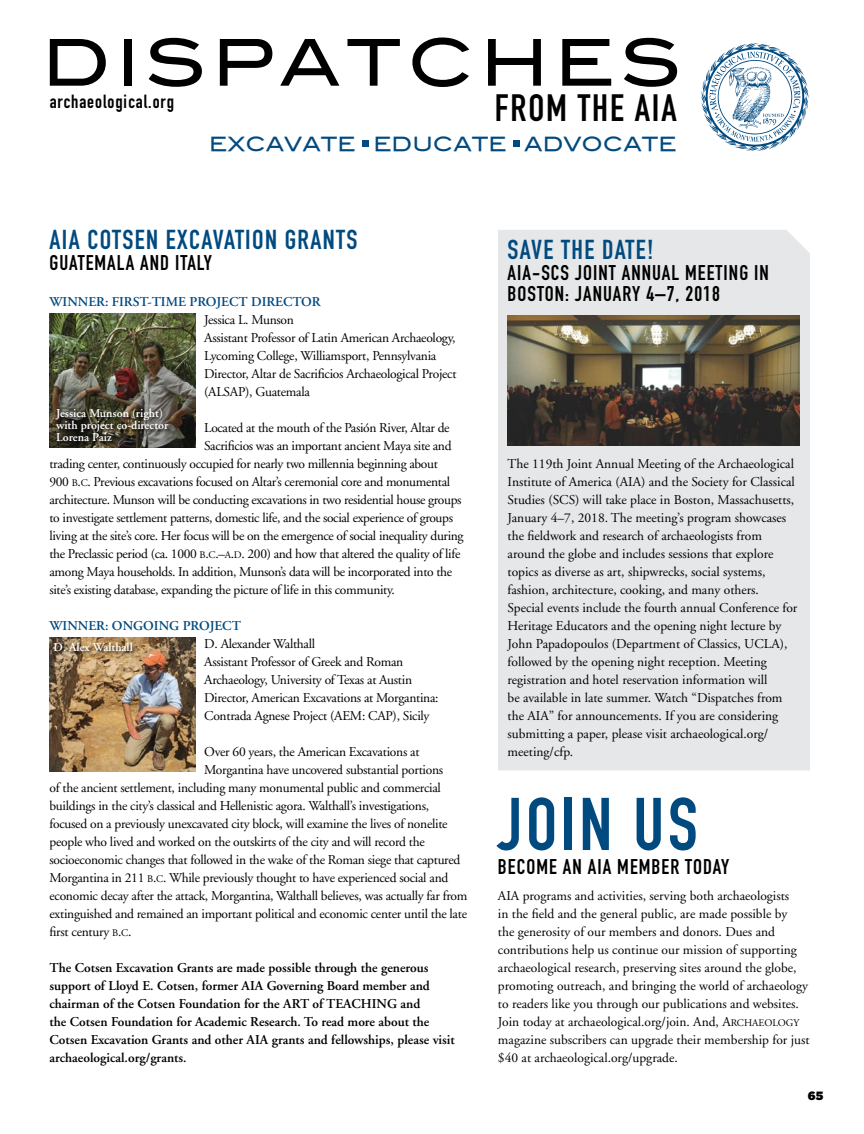
<style>
.page{position:relative;width:864px;height:1134px;background:#fff}
.page>*{position:absolute;margin:0;border:0;box-sizing:border-box;transform-origin:0 0}
.t1{font:700 73.35px "DIN Condensed";letter-spacing:.05em;color:#004a80}
.t2{font:64.5px "Blair Md ITCTT Medium";letter-spacing:.09em;color:#000}
.t3{font:700 37.5px "DIN Condensed";letter-spacing:.05em;color:#000}
.t4{font:700 27px "DIN Condensed";letter-spacing:.05em;color:#004a80}
.t5{font:700 21px/21px "DIN Condensed";letter-spacing:.05em;color:#000}
.t6{font:19.5px "Blair Md ITCTT Medium";color:#004a80}
.t7{font:700 18.75px "DIN Condensed";letter-spacing:.05em;color:#000}
.t8{font:13.5px/18px "Adobe Garamond";letter-spacing:-.02em;color:#000}
.t9{font:13.5px/18px "Adobe Garamond";color:#000}
.t10{font:600 13.5px/18px "Adobe Garamond";color:#000}
.t11{font:600 13.5px "Adobe Garamond";color:#004a80}
.t12{font:600 12px/12px "Adobe Garamond";color:#fff}
.t13{font:900 12px "Gotham";color:#000}
.s1{font-size:10.2px}
.s2{font-style:inherit}
</style>
<div class="page">
<svg style="left:701px;top:43px;width:107px;height:108px"></svg>
<img style="left:50px;top:314px;width:145px;height:133px">
<img style="left:50px;top:638px;width:145px;height:134px">
<div style="left:498px;top:230px;width:312px;height:540px;background:#e6e7e8"></div>
<img style="left:508px;top:315px;width:291px;height:131px">
<div style="left:55px;top:408px;width:118px;height:38px;background:#000;opacity:.75"></div>
<div style="left:54px;top:642px;width:83px;height:15px;background:#000;opacity:.75"></div>
<svg style="left:362px;top:140px;width:6px;height:6px"></svg>
<svg style="left:513px;top:140px;width:6px;height:6px"></svg>
<h2 class="t2" style="left:42px;top:10px;width:641px">DISPATCHES</h2>
<h3 class="t3" style="left:495px;top:83px;width:183px">FROM THE AIA</h3>
<h3 class="t6" style="left:209px;top:128px;width:469px">EXCAVATE EDUCATE ADVOCATE</h3>
<h3 class="t7" style="left:50px;top:89px;width:126px">archaeological.org</h3>
<h3 class="t4" style="left:50px;top:221px;width:309px">AIA COTSEN EXCAVATION GRANTS</h3>
<h3 class="t5" style="left:50px;top:252px;width:164px">GUATEMALA AND ITALY</h3>
<p class="t11" style="left:50px;top:294px;width:273px">WINNER: FIRST-TIME PROJECT DIRECTOR</p>
<p class="t8" style="left:204px;top:311px;width:254px">Jessica L. Munson<br>Assistant Professor of Latin American Archaeology, Lycoming College, Williamsport, Pennsylvania Director, Altar de Sacrificios Archaeological Project (ALSAP), Guatemala</p>
<p class="t8" style="left:204px;top:419px;width:247px">Located at the mouth of the Pasión River, Altar de</p>
<p class="t8" style="left:204px;top:437px;width:249px">Sacrificios was an important ancient Maya site and</p>
<p class="t8" style="left:50px;top:455px;width:390px">trading center, continuously occupied for nearly two millennia beginning about</p>
<p class="t8" style="left:50px;top:473px;width:402px">900 <span class="s1">B</span><span class="s2">.</span><span class="s1">C</span><span class="s2">.</span> Previous excavations focused on Altar’s ceremonial core and monumental</p>
<p class="t8" style="left:49px;top:491px;width:414px">architecture. Munson will be conducting excavations in two residential house groups</p>
<p class="t8" style="left:49px;top:509px;width:405px">to investigate settlement patterns, domestic life, and the social experience of groups</p>
<p class="t8" style="left:49px;top:527px;width:416px">living at the site’s core. Her focus will be on the emergence of social inequality during</p>
<p class="t8" style="left:49px;top:545px;width:412px">the Preclassic period (ca. 1000 <span class="s1">B</span><span class="s2">.</span><span class="s1">C</span><span class="s2">.</span>–<span class="s1">A</span><span class="s2">.</span><span class="s1">D</span><span class="s2">.</span> 200) and how that altered the quality of life</p>
<p class="t8" style="left:50px;top:563px;width:404px">among Maya households. In addition, Munson’s data will be incorporated into the</p>
<p class="t8" style="left:50px;top:581px;width:347px">site’s existing database, expanding the picture of life in this community.</p>
<p class="t11" style="left:50px;top:618px;width:193px">WINNER: ONGOING PROJECT</p>
<p class="t8" style="left:204px;top:635px;width:236px">D. Alexander Walthall<br>Assistant Professor of Greek and Roman Archaeology, University of Texas at Austin Director, American Excavations at Morgantina:<br>Contrada Agnese Project (AEM: CAP), Sicily</p>
<p class="t8" style="left:204px;top:743px;width:217px">Over 60 years, the American Excavations at</p>
<p class="t8" style="left:204px;top:761px;width:241px">Morgantina have uncovered substantial portions</p>
<p class="t8" style="left:50px;top:779px;width:393px">of the ancient settlement, including many monumental public and commercial</p>
<p class="t8" style="left:50px;top:797px;width:381px">buildings in the city’s classical and Hellenistic agora. Walthall’s investigations,</p>
<p class="t8" style="left:50px;top:815px;width:400px">focused on a previously unexcavated city block, will examine the lives of nonelite</p>
<p class="t8" style="left:50px;top:833px;width:377px">people who lived and worked on the outskirts of the city and will record the</p>
<p class="t8" style="left:50px;top:851px;width:412px">socioeconomic changes that followed in the wake of the Roman siege that captured</p>
<p class="t8" style="left:50px;top:869px;width:400px">Morgantina in 211 <span class="s1">B</span><span class="s2">.</span><span class="s1">C</span><span class="s2">.</span> While previously thought to have experienced social and</p>
<p class="t8" style="left:49px;top:887px;width:419px">economic decay after the attack, Morgantina, Walthall believes, was actually far from</p>
<p class="t8" style="left:49px;top:905px;width:419px">extinguished and remained an important political and economic center until the late</p>
<p class="t8" style="left:49px;top:923px;width:83px">first century <span class="s1">B</span><span class="s2">.</span><span class="s1">C</span><span class="s2">.</span></p>
<p class="t10" style="left:50px;top:959px;width:407px">The Cotsen Excavation Grants are made possible through the generous support of Lloyd E. Cotsen, former AIA Governing Board member and chairman of the Cotsen Foundation for the ART of TEACHING and<br>the Cotsen Foundation for Academic Research. To read more about the Cotsen Excavation Grants and other AIA grants and fellowships, please visit archaeological.org/grants.</p>
<p class="t12" style="left:56px;top:407px;width:114px">Jessica Munson (right) with project co-director<br>Lorena Paiz</p>
<p class="t12" style="left:54px;top:642px;width:81px">D. Alex Walthall</p>
<h3 class="t4" style="left:508px;top:231px;width:148px">SAVE THE DATE!</h3>
<h3 class="t5" style="left:508px;top:262px;width:263px">AIA-SCS JOINT ANNUAL MEETING IN<br>BOSTON: JANUARY 4–7, 2018</h3>
<p class="t9" style="left:508px;top:455px;width:291px">The 119th Joint Annual Meeting of the Archaeological Institute of America (AIA) and the Society for Classical Studies (SCS) will take place in Boston, Massachusetts, January 4–7, 2018. The meeting’s program showcases the fieldwork and research of archaeologists from around the globe and includes sessions that explore topics as diverse as art, shipwrecks, social systems, fashion, architecture, cooking, and many others.<br>Special events include the fourth annual Conference for Heritage Educators and the opening night lecture by John Papadopoulos (Department of Classics, UCLA), followed by the opening night reception. Meeting registration and hotel reservation information will<br>be available in late summer. Watch “Dispatches from the AIA” for announcements. If you are considering submitting a paper, please visit archaeological.org/ meeting/cfp.</p>
<h1 class="t1" style="left:498px;top:775px;width:201px">JOIN US</h1>
<h3 class="t5" style="left:498px;top:856px;width:233px">BECOME AN AIA MEMBER TODAY</h3>
<p class="t9" style="left:498px;top:887px;width:313px">AIA programs and activities, serving both archaeologists<br>in the field and the general public, are made possible by<br>the generosity of our members and donors. Dues and contributions help us continue our mission of supporting archaeological research, preserving sites around the globe, promoting outreach, and bringing the world of archaeology to readers like you through our publications and websites.<br>Join today at archaeological.org/join. And, <span class="s2">A</span><span class="s1">RCHAEOLOGY </span>magazine subscribers can upgrade their membership for just $40 at archaeological.org/upgrade.</p>
<p class="t13" style="left:808px;top:1089px;width:17px">65</p>
</div>
